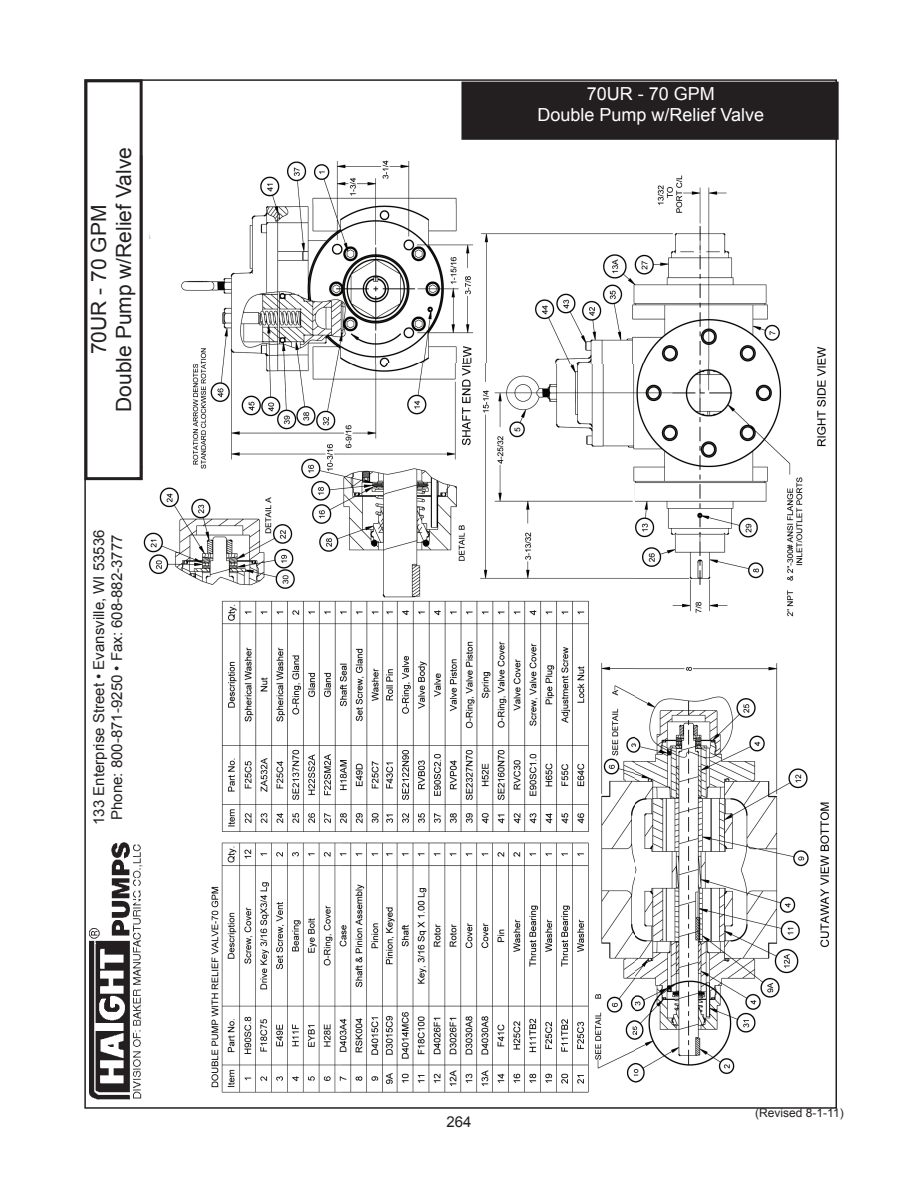
<style>
.page{position:relative;width:918px;height:1188px;background:#fff}
.page>*{position:absolute;margin:0;border:0;box-sizing:border-box;transform-origin:0 0}
.t1{font:21px/25.2px "Arial";color:#231f20;text-align:center}
.t2{font:18px/21.6px "Arial";color:#fff;text-align:center}
.t3{font:15px/18px "Arial";color:#231f20;text-align:center}
.t4{font:12px "Arial";color:#231f20}
</style>
<div class="page">
<svg style="left:87px;top:82px;width:56px;height:398px"></svg>
<div style="left:463px;top:83px;width:374px;height:55px;background:#231f20"></div>
<div style="left:461px;top:82px;width:378px;height:58px;border:3px solid #231f20"></div>
<img style="left:89px;top:843px;width:53px;height:257px">
<img style="left:137px;top:160px;width:692px;height:933px">
<img style="left:137px;top:155px;width:6px;height:325px">
<img style="left:137px;top:843px;width:13px;height:251px">
<h1 class="t1" style="left:86px;top:412px;width:266px;rotate:-90deg">70UR - 70 GPM<br>Double Pump w/Relief Valve</h1>
<p class="t3" style="left:90px;top:825px;width:297px;rotate:-90deg">133 Enterprise Street • Evansville, WI 53536<br>Phone: 800-871-9250 • Fax: 608-882-3777</p>
<p class="t2" style="left:538px;top:83px;width:228px">70UR - 70 GPM<br>Double Pump w/Relief Valve</p>
<p class="t3" style="left:446px;top:1113px;width:27px">264</p>
<p class="t4" style="left:755px;top:1104px;width:90px">(Revised 8-1-11)</p>
</div>
